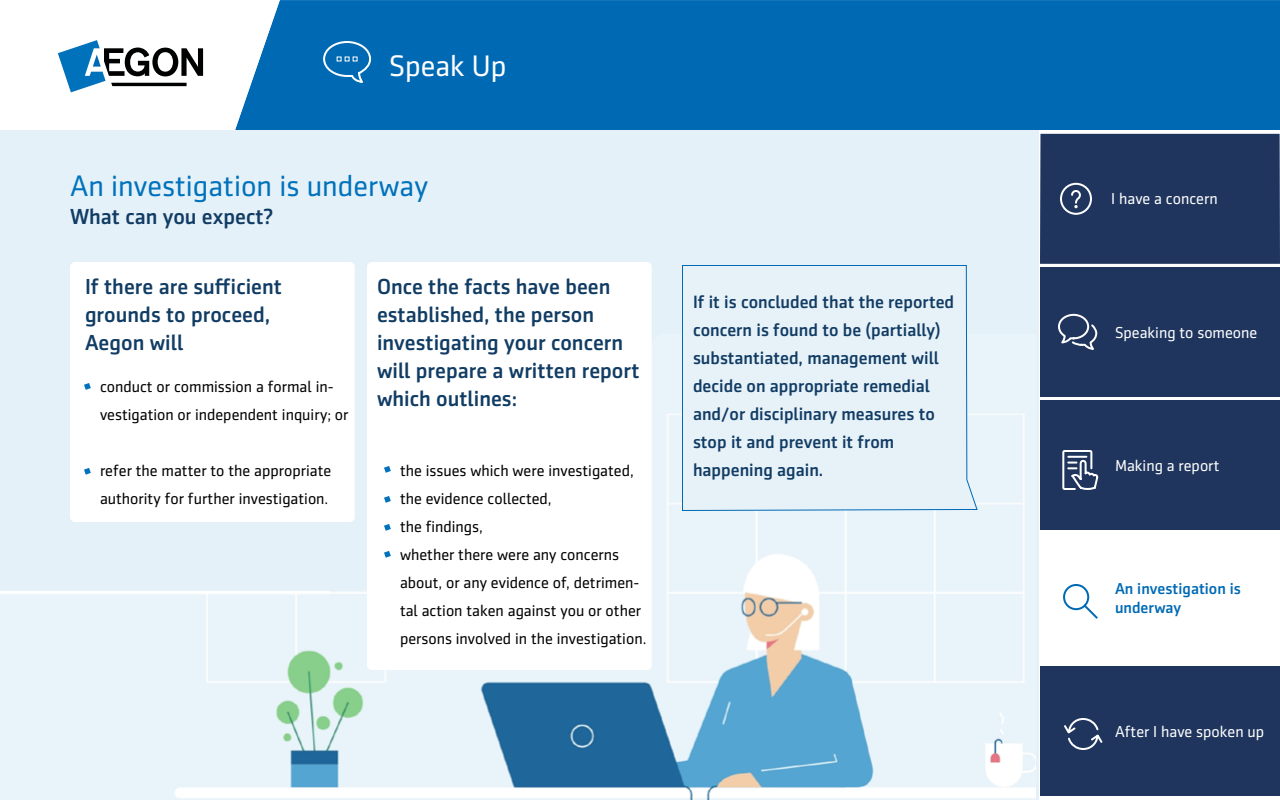
<style>
.page{position:relative;width:1280px;height:800px;background:#fff}
.page>*{position:absolute;margin:0;border:0;box-sizing:border-box;transform-origin:0 0}
.t1{font:30px "Sentico Sans DT";color:#0072bc}
.t2{font:30px "Sentico Sans DT";color:#fff}
.t3{font:500 22px/28px "Sentico Sans DT";color:#113c64}
.t4{font:500 18px/28px "Sentico Sans DT";color:#113c64}
.t5{font:16px/28px "Sentico Sans DT";color:#000}
.t6{font:16px "Sentico Sans DT";color:#fff}
.t7{font:500 16px/19.2px "Sentico Sans DT";color:#006ab5}
</style>
<div class="page">
<div style="left:284px;top:0;width:996px;height:130px;background:#0069b4"></div>
<svg style="left:284px;top:40px;width:88px;height:70px;background:#0d71b7"></svg>
<svg style="left:57px;top:0;width:227px;height:130px"></svg>
<svg style="left:58px;top:40px;width:145px;height:52px"></svg>
<div style="left:0;top:130px;width:1039px;height:670px;background:#e5f1f9"></div>
<img style="left:0;top:413px;width:1036px;height:387px">
<div style="left:70px;top:262px;width:285px;height:260px;background:#fff;border-radius:5px"></div>
<div style="left:367px;top:262px;width:285px;height:408px;background:#fff;border-radius:5px"></div>
<svg style="left:682px;top:265px;width:296px;height:247px"></svg>
<svg style="left:84px;top:383px;width:7px;height:7px"></svg>
<svg style="left:84px;top:468px;width:7px;height:7px"></svg>
<svg style="left:384px;top:524px;width:7px;height:7px"></svg>
<svg style="left:384px;top:551px;width:7px;height:7px"></svg>
<svg style="left:384px;top:496px;width:7px;height:7px"></svg>
<svg style="left:384px;top:466px;width:7px;height:7px"></svg>
<div style="left:1040px;top:267px;width:240px;height:130px;background:#1f355e"></div>
<div style="left:1040px;top:400px;width:240px;height:130px;background:#1f355e"></div>
<div style="left:1040px;top:666px;width:240px;height:130px;background:#1f355e"></div>
<div style="left:1040px;top:134px;width:240px;height:130px;background:#1f355e"></div>
<svg style="left:1058px;top:313px;width:40px;height:37px"></svg>
<svg style="left:1062px;top:450px;width:37px;height:40px"></svg>
<svg style="left:1063px;top:584px;width:35px;height:35px"></svg>
<svg style="left:1064px;top:718px;width:39px;height:32px"></svg>
<h1 class="t2" style="left:389px;top:49px;width:119px">Speak Up</h1>
<h1 class="t1" style="left:70px;top:169px;width:359px">An investigation is underway</h1>
<h2 class="t3" style="left:70px;top:202px;width:205px">What can you expect?</h2>
<h2 class="t3" style="left:85px;top:272px;width:199px">If there are sufficient grounds to proceed,<br>Aegon will</h2>
<p class="t5" style="left:100px;top:373px;width:250px">conduct or commission a formal in&shy;vestigation or independent inquiry; or</p>
<p class="t5" style="left:100px;top:457px;width:233px">refer the matter to the appropriate authority for further investigation.</p>
<h2 class="t3" style="left:377px;top:272px;width:264px">Once the facts have been established, the person investigating your concern will prepare a written report which outlines:</h2>
<p class="t5" style="left:400px;top:457px;width:248px">the issues which were investigated, the evidence collected,<br>the findings,<br>whether there were any concerns about, or any evidence of, detrimen&shy;tal action taken against you or other persons involved in the investigation.</p>
<p class="t4" style="left:693px;top:288px;width:263px">If it is concluded that the reported concern is found to be (partially) substantiated, management will decide on appropriate remedial and/or disciplinary measures to stop it and prevent it from happening again.</p>
<p class="t6" style="left:1111px;top:190px;width:108px">I have a concern</p>
<p class="t6" style="left:1115px;top:323px;width:144px">Speaking to someone</p>
<p class="t6" style="left:1115px;top:456px;width:106px">Making a report</p>
<p class="t7" style="left:1115px;top:579px;width:127px">An investigation is underway</p>
<p class="t6" style="left:1115px;top:723px;width:151px">After I have spoken up</p>
</div>
